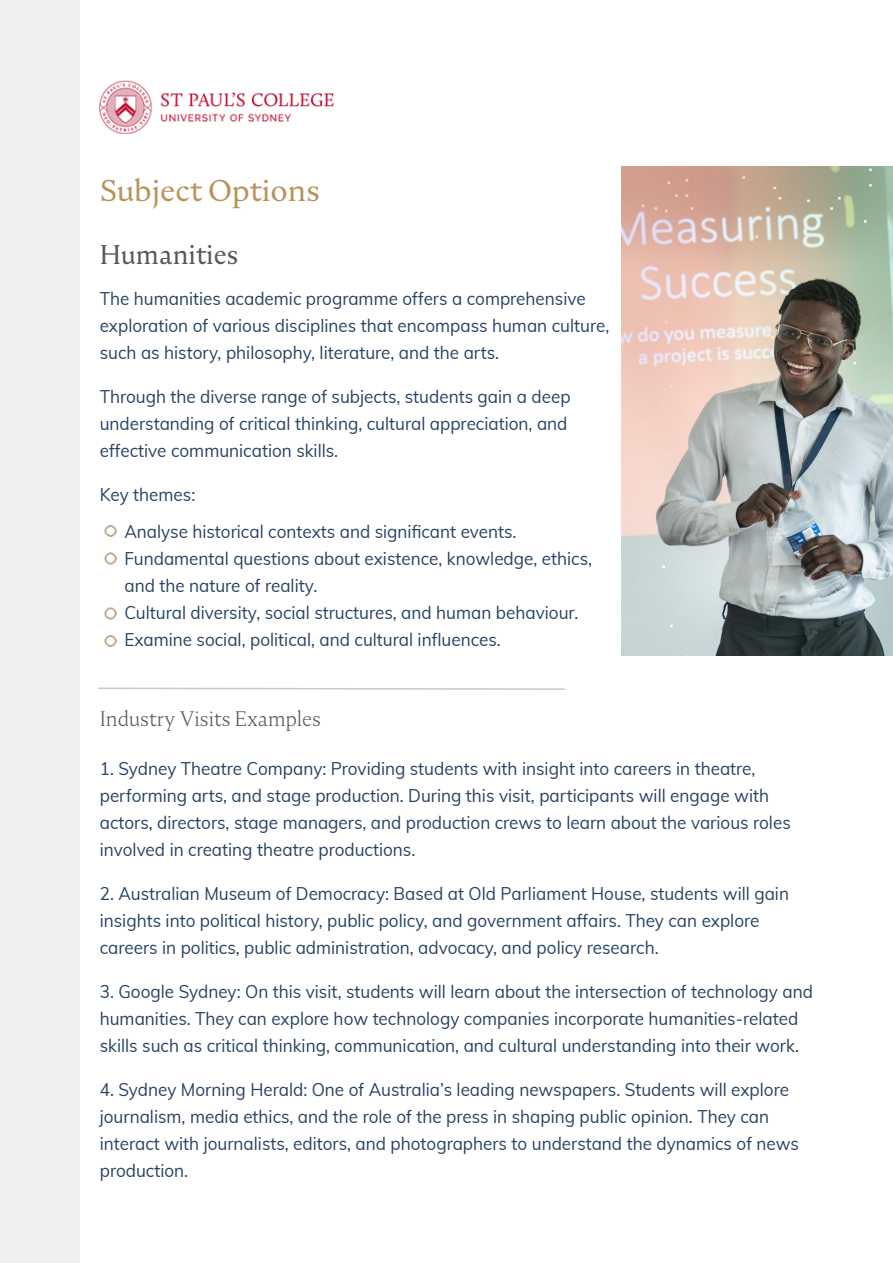
<style>
.page{position:relative;width:893px;height:1263px;background:#fff}
.page>*{position:absolute;margin:0;border:0;box-sizing:border-box;transform-origin:0 0}
.t1{font:30px "Nocturne Serif";color:#b8945c}
.t2{font:27px "Nocturne Serif";color:#57585a;scale:.95 1}
.t3{font:300 21px "Nocturne Serif";color:#57585a;scale:.95 1}
.t4{font:18px/27px "Muli";color:#274362;scale:.95 1}
</style>
<div class="page">
<img style="left:100px;top:81px;width:234px;height:53px">
<div style="left:0;top:0;width:79px;height:1263px;background:#eff0f1"></div>
<img style="left:622px;top:166px;width:271px;height:489px">
<img style="left:104px;top:525px;width:13px;height:12px">
<img style="left:104px;top:552px;width:13px;height:13px">
<img style="left:104px;top:607px;width:13px;height:13px">
<img style="left:104px;top:635px;width:13px;height:12px">
<svg style="left:98px;top:687px;width:467px;height:3px"></svg>
<h1 class="t1" style="left:100px;top:171px;width:222px">Subject Options</h1>
<h2 class="t2" style="left:100px;top:237px;width:148px">Humanities</h2>
<p class="t4" style="left:100px;top:284px;width:538px">The humanities academic programme offers a comprehensive exploration of various disciplines that encompass human culture, such as history, philosophy, literature, and the arts.</p>
<p class="t4" style="left:100px;top:382px;width:497px">Through the diverse range of subjects, students gain a deep understanding of critical thinking, cultural appreciation, and effective communication skills.</p>
<p class="t4" style="left:124px;top:475px;width:414px;line-height:37px;text-indent:-25px">Key themes:<br>Analyse historical contexts and significant events.</p>
<p class="t4" style="left:124px;top:544px;width:494px">Fundamental questions about existence, knowledge, ethics, and the nature of reality.<br>Cultural diversity, social structures, and human behaviour.<br>Examine social, political, and cultural influences.</p>
<p class="t3" style="left:100px;top:704px;width:235px">Industry Visits Examples</p>
<p class="t4" style="left:100px;top:754px;width:729px">1. Sydney Theatre Company: Providing students with insight into careers in theatre, performing arts, and stage production. During this visit, participants will engage with actors, directors, stage managers, and production crews to learn about the various roles involved in creating theatre productions.</p>
<p class="t4" style="left:100px;top:879px;width:727px">2. Australian Museum of Democracy: Based at Old Parliament House, students will gain insights into political history, public policy, and government affairs. They can explore careers in politics, public administration, advocacy, and policy research.</p>
<p class="t4" style="left:100px;top:977px;width:752px">3. Google Sydney: On this visit, students will learn about the intersection of technology and humanities. They can explore how technology companies incorporate humanities-related skills such as critical thinking, communication, and cultural understanding into their work.</p>
<p class="t4" style="left:100px;top:1075px;width:737px">4. Sydney Morning Herald: One of Australia’s leading newspapers. Students will explore journalism, media ethics, and the role of the press in shaping public opinion. They can interact with journalists, editors, and photographers to understand the dynamics of news production.</p>
</div>
